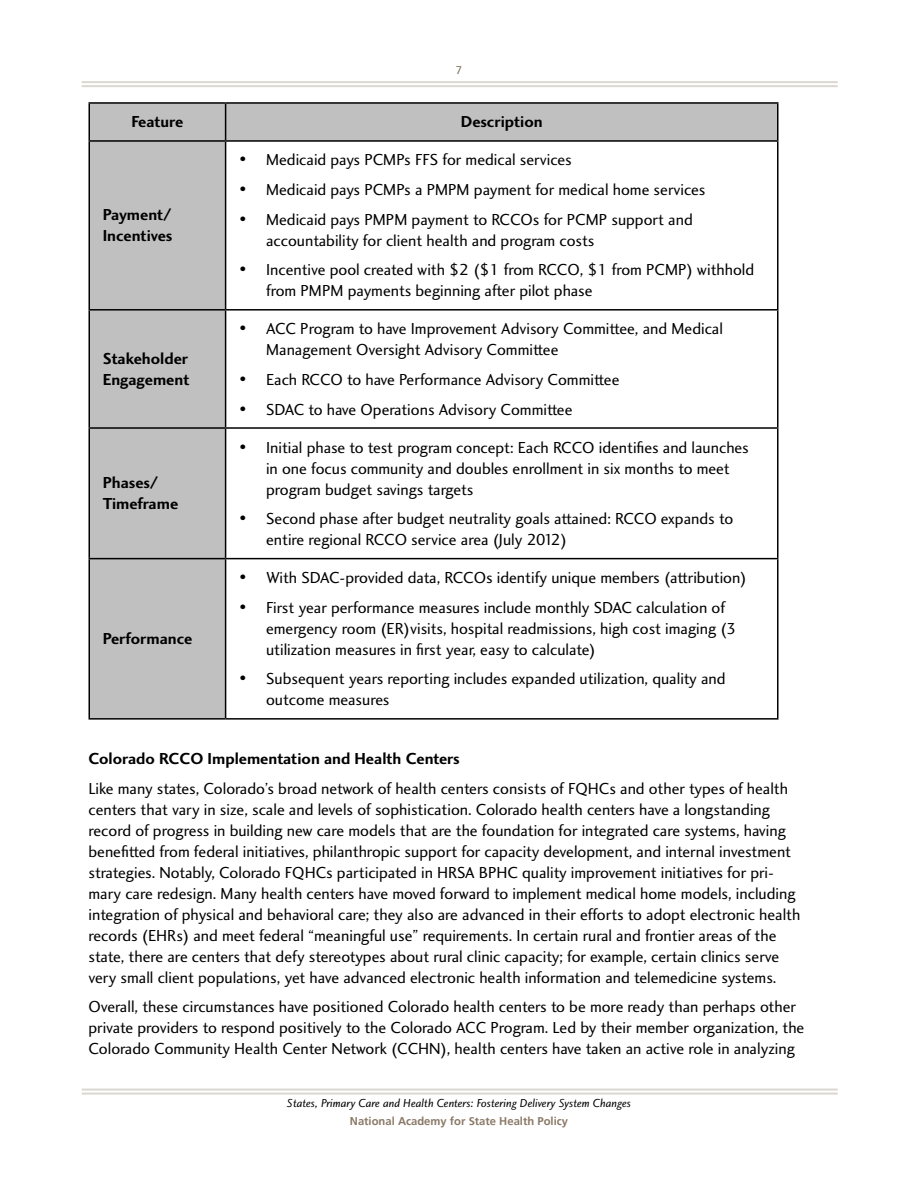
<style>
.page{position:relative;width:918px;height:1188px;background:#fff}
.page>*{position:absolute;margin:0;border:0;box-sizing:border-box;transform-origin:0 0}
.t1{font:16.5px/21px "Charlotte Sans Book Plain";color:#000}
.t2{font:16.5px/21px "Charlotte Sans Bold Plain";color:#000}
.t3{font:12px "Charlotte Sans Book Italic Plain";color:#000}
.t4{font:700 11.25px "Frutiger LT Std";color:#8a7967}
.t5{font:11.25px "Frutiger LT Std";color:#8a7967}
</style>
<div class="page">
<hr style="left:82px;top:1089px;width:756px;height:2px;background:#dcd7d1">
<hr style="left:82px;top:1093px;width:756px;height:2px;background:#dcd7d1">
<hr style="left:82px;top:81px;width:756px;height:2px;background:#dcd7d1">
<hr style="left:82px;top:85px;width:756px;height:2px;background:#dcd7d1">
<svg style="left:90px;top:104px;width:687px;height:614px"></svg>
<hr style="left:88px;top:102px;width:138px;height:2px;background:#000">
<hr style="left:88px;top:104px;width:2px;height:36px;background:#000">
<hr style="left:226px;top:102px;width:552px;height:2px;background:#000">
<hr style="left:225px;top:104px;width:1px;height:36px;background:#000">
<hr style="left:777px;top:104px;width:1px;height:36px;background:#000">
<hr style="left:88px;top:140px;width:138px;height:2px;background:#000">
<hr style="left:88px;top:142px;width:2px;height:167px;background:#000">
<hr style="left:226px;top:140px;width:552px;height:2px;background:#000">
<hr style="left:225px;top:142px;width:1px;height:167px;background:#000">
<hr style="left:777px;top:142px;width:1px;height:167px;background:#000">
<hr style="left:88px;top:309px;width:138px;height:2px;background:#000">
<hr style="left:88px;top:311px;width:2px;height:116px;background:#000">
<hr style="left:226px;top:309px;width:552px;height:2px;background:#000">
<hr style="left:225px;top:311px;width:1px;height:116px;background:#000">
<hr style="left:777px;top:311px;width:1px;height:116px;background:#000">
<hr style="left:88px;top:427px;width:138px;height:2px;background:#000">
<hr style="left:88px;top:429px;width:2px;height:129px;background:#000">
<hr style="left:226px;top:427px;width:552px;height:2px;background:#000">
<hr style="left:225px;top:429px;width:1px;height:129px;background:#000">
<hr style="left:777px;top:429px;width:1px;height:129px;background:#000">
<hr style="left:88px;top:558px;width:138px;height:1px;background:#000">
<hr style="left:88px;top:559px;width:2px;height:159px;background:#000">
<hr style="left:226px;top:558px;width:552px;height:1px;background:#000">
<hr style="left:225px;top:559px;width:1px;height:159px;background:#000">
<hr style="left:777px;top:559px;width:1px;height:159px;background:#000">
<hr style="left:88px;top:718px;width:138px;height:2px;background:#000">
<hr style="left:226px;top:718px;width:552px;height:2px;background:#000">
<p class="t5" style="left:456px;top:63px;width:8px">7</p>
<p class="t2" style="left:131px;top:111px;width:54px">Feature</p>
<p class="t2" style="left:461px;top:111px;width:83px">Description</p>
<p class="t2" style="left:103px;top:204px;width:71px">Payment/<br>Incentives</p>
<p class="t2" style="left:103px;top:348px;width:88px">Stakeholder<br>Engagement</p>
<p class="t2" style="left:103px;top:472px;width:77px">Phases/<br>Timeframe</p>
<p class="t2" style="left:103px;top:628px;width:91px">Performance</p>
<p class="t1" style="left:239px;top:149px;width:334px">• Medicaid pays PCMPs FFS for medical services</p>
<p class="t1" style="left:239px;top:179px;width:468px">• Medicaid pays PCMPs a PMPM payment for medical home services</p>
<p class="t1" style="left:266px;top:208px;width:428px;text-indent:-27px">• Medicaid pays PMPM payment to RCCOs for PCMP support and accountability for client health and program costs</p>
<p class="t1" style="left:266px;top:259px;width:490px;text-indent:-27px">• Incentive pool created with $2 ($1 from RCCO, $1 from PCMP) withhold from PMPM payments beginning after pilot phase</p>
<p class="t1" style="left:266px;top:318px;width:458px;text-indent:-27px">• ACC Program to have Improvement Advisory Committee, and Medical<br>Management Oversight Advisory Committee</p>
<p class="t1" style="left:239px;top:369px;width:382px">• Each RCCO to have Performance Advisory Committee</p>
<p class="t1" style="left:239px;top:398px;width:335px">• SDAC to have Operations Advisory Committee</p>
<p class="t1" style="left:266px;top:436px;width:484px;text-indent:-27px">• Initial phase to test program concept: Each RCCO identifies and launches in one focus community and doubles enrollment in six months to meet program budget savings targets</p>
<p class="t1" style="left:266px;top:508px;width:469px;text-indent:-27px">• Second phase after budget neutrality goals attained: RCCO expands to entire regional RCCO service area (July 2012)</p>
<p class="t1" style="left:239px;top:567px;width:509px">• With SDAC-provided data, RCCOs identify unique members (attribution)</p>
<p class="t1" style="left:266px;top:597px;width:472px;text-indent:-27px">• First year performance measures include monthly SDAC calculation of emergency room (ER)visits, hospital readmissions, high cost imaging (3 utilization measures in first year, easy to calculate)</p>
<p class="t1" style="left:266px;top:668px;width:461px;text-indent:-27px">• Subsequent years reporting includes expanded utilization, quality and outcome measures</p>
<p class="t2" style="left:88px;top:748px;width:373px">Colorado RCCO Implementation and Health Centers</p>
<p class="t1" style="left:88px;top:778px;width:713px">Like many states, Colorado’s broad network of health centers consists of FQHCs and other types of health centers that vary in size, scale and levels of sophistication. Colorado health centers have a longstanding record of progress in building new care models that are the foundation for integrated care systems, having benefitted from federal initiatives, philanthropic support for capacity development, and internal investment strategies. Notably, Colorado FQHCs participated in HRSA BPHC quality improvement initiatives for pri&shy;mary care redesign. Many health centers have moved forward to implement medical home models, including integration of physical and behavioral care; they also are advanced in their efforts to adopt electronic health records (EHRs) and meet federal “meaningful use” requirements. In certain rural and frontier areas of the state, there are centers that defy stereotypes about rural clinic capacity; for example, certain clinics serve very small client populations, yet have advanced electronic health information and telemedicine systems.</p>
<p class="t1" style="left:88px;top:996px;width:717px">Overall, these circumstances have positioned Colorado health centers to be more ready than perhaps other private providers to respond positively to the Colorado ACC Program. Led by their member organization, the<br>Colorado Community Health Center Network (CCHN), health centers have taken an active role in analyzing</p>
<p class="t3" style="left:287px;top:1096px;width:346px">States, Primary Care and Health Centers: Fostering Delivery System Changes</p>
<p class="t4" style="left:350px;top:1114px;width:220px">National Academy for State Health Policy</p>
</div>
